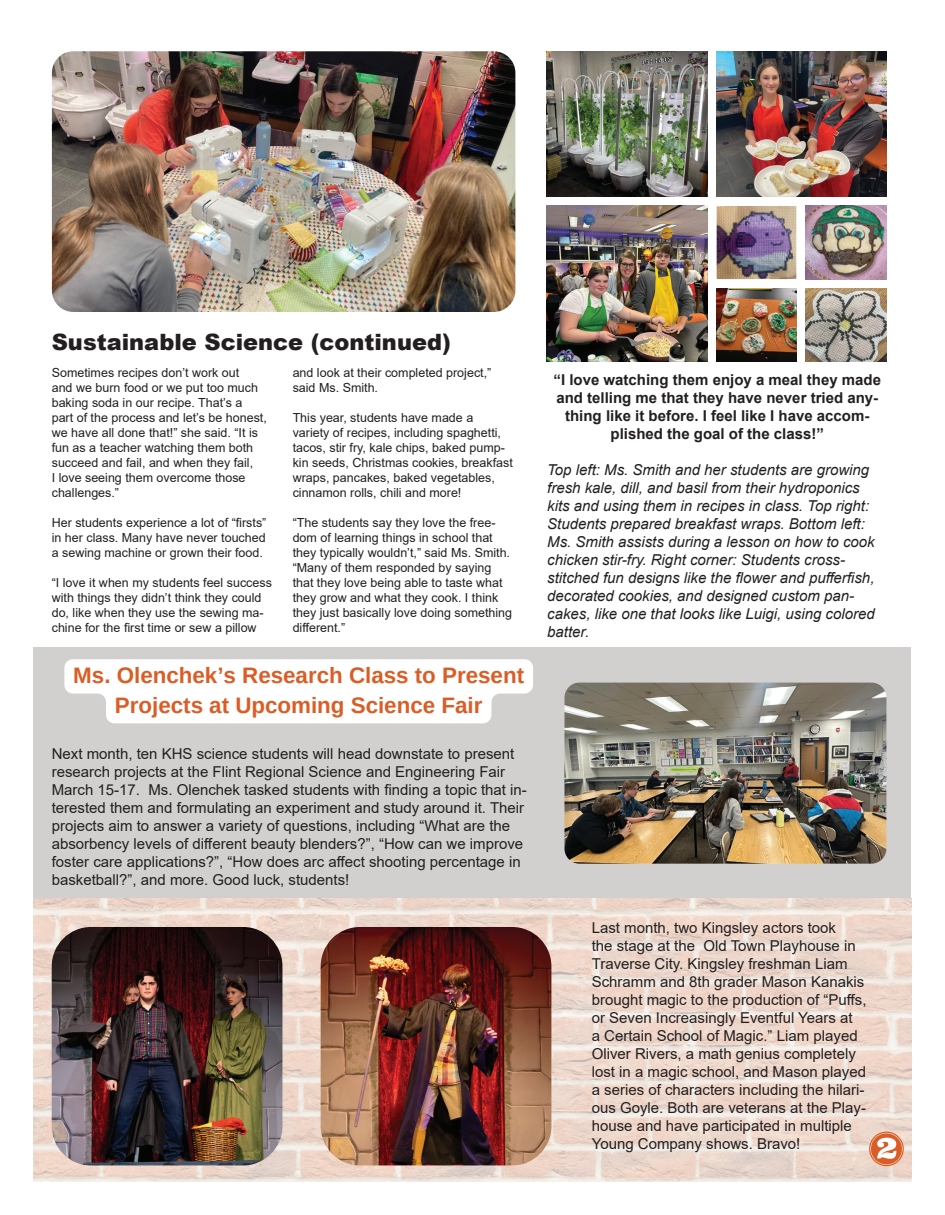
<style>
.page{position:relative;width:945px;height:1215px;background:#fff}
.page>*{position:absolute;margin:0;border:0;box-sizing:border-box;transform-origin:0 0}
.t1{font:900 22.5px "Arial";color:#231f20}
.t2{font:700 22.38px/29.9px "Arimo";color:#db5d26;text-align:center}
.t3{font:15px/18px "Arial";color:#231f20}
.t4{font:italic 15px/18px "Arial";color:#231f20}
.t5{font:700 15px/18px "Arial";color:#231f20;text-align:center}
.t6{font:12.5px/15px "Arial";color:#231f20}
</style>
<div class="page">
<img style="left:806px;top:206px;width:80px;height:73px">
<img style="left:717px;top:288px;width:79px;height:74px">
<img style="left:546px;top:51px;width:161px;height:146px">
<img style="left:717px;top:51px;width:169px;height:146px">
<img style="left:546px;top:206px;width:161px;height:156px">
<img style="left:717px;top:206px;width:79px;height:73px">
<img style="left:806px;top:288px;width:80px;height:74px">
<div style="left:34px;top:648px;width:877px;height:251px;background:#d2d0cf"></div>
<img style="left:34px;top:899px;width:877px;height:282px">
<svg style="left:869px;top:1132px;width:35px;height:34px"></svg>
<img style="left:52px;top:51px;width:463px;height:261px">
<img style="left:52px;top:927px;width:230px;height:238px">
<img style="left:321px;top:927px;width:230px;height:238px">
<img style="left:564px;top:683px;width:322px;height:181px">
<svg style="left:64px;top:659px;width:469px;height:64px;background:#fbfafa"></svg>
<h1 class="t1" style="left:52px;top:325px;width:401px">Sustainable Science (continued)</h1>
<p class="t6" style="left:52px;top:365px;width:217px">Sometimes recipes don’t work out<br>and we burn food or we put too much baking soda in our recipe. That’s a part of the process and let’s be honest, we have all done that!” she said. “It is fun as a teacher watching them both succeed and fail, and when they fail,<br>I love seeing them overcome those challenges.”</p>
<p class="t6" style="left:52px;top:515px;width:216px;text-align:justify">Her students experience a lot of “firsts” in her class. Many have never touched a sewing machine or grown their food.</p>
<p class="t6" style="left:52px;top:575px;width:222px">“I love it when my students feel success with things they didn’t think they could do, like when they use the sewing ma&shy;chine for the first time or sew a pillow</p>
<p class="t6" style="left:293px;top:365px;width:200px">and look at their completed project,” said Ms. Smith.</p>
<p class="t6" style="left:293px;top:410px;width:222px">This year, students have made a variety of recipes, including spaghetti, tacos, stir fry, kale chips, baked pump&shy;kin seeds, Christmas cookies, breakfast wraps, pancakes, baked vegetables, cinnamon rolls, chili and more!</p>
<p class="t6" style="left:293px;top:515px;width:221px">“The students say they love the free&shy;dom of learning things in school that they typically wouldn’t,” said Ms. Smith. “Many of them responded by saying that they love being able to taste what they grow and what they cook. I think they just basically love doing something different.”</p>
<h2 class="t2" style="left:73px;top:661px;width:452px">Ms. Olenchek’s Research Class to Present<br>Projects at Upcoming Science Fair</h2>
<p class="t3" style="left:52px;top:744px;width:477px">Next month, ten KHS science students will head downstate to present research projects at the Flint Regional Science and Engineering Fair March 15-17. Ms. Olenchek tasked students with finding a topic that in&shy;terested them and formulating an experiment and study around it. Their projects aim to answer a variety of questions, including “What are the absorbency levels of different beauty blenders?”, “How can we improve foster care applications?”, “How does arc affect shooting percentage in basketball?”, and more. Good luck, students!</p>
<p class="t5" style="left:554px;top:371px;width:329px">“I love watching them enjoy a meal they made and telling me that they have never tried any&shy;thing like it before. I feel like I have accom&shy;plished the goal of the class!”</p>
<p class="t4" style="left:547px;top:461px;width:329px">Top left: Ms. Smith and her students are growing fresh kale, dill, and basil from their hydroponics kits and using them in recipes in class. Top right:<br>Students prepared breakfast wraps. Bottom left:<br>Ms. Smith assists during a lesson on how to cook chicken stir-fry. Right corner: Students cross&shy;stitched fun designs like the flower and pufferfish, decorated cookies, and designed custom pan&shy;cakes, like one that looks like Luigi, using colored batter.</p>
<p class="t3" style="left:592px;top:919px;width:276px">Last month, two Kingsley actors took<br>the stage at the Old Town Playhouse in Traverse City. Kingsley freshman Liam Schramm and 8th grader Mason Kanakis brought magic to the production of “Puffs, or Seven Increasingly Eventful Years at<br>a Certain School of Magic.” Liam played Oliver Rivers, a math genius completely lost in a magic school, and Mason played a series of characters including the hilari&shy;ous Goyle. Both are veterans at the Play&shy;house and have participated in multiple Young Company shows. Bravo!</p>
</div>
